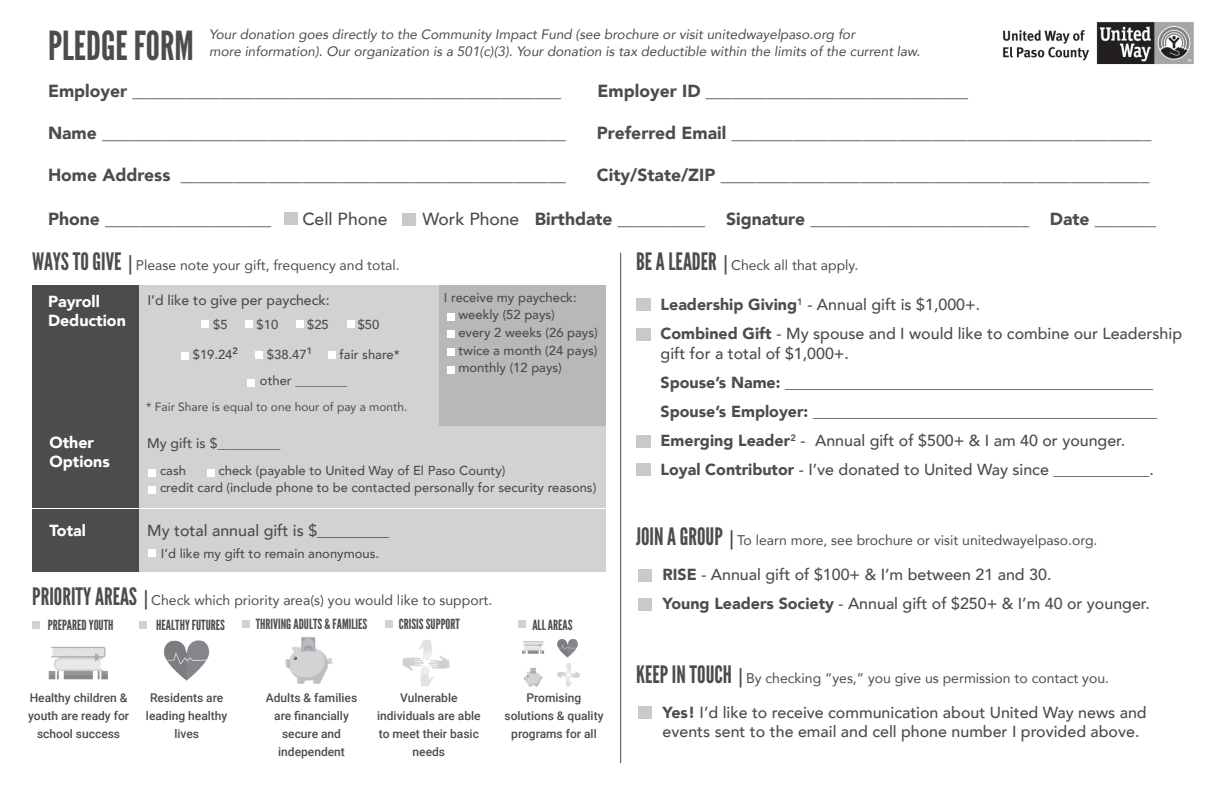
<style>
.page{position:relative;width:1224px;height:792px;background:#fff}
.page>*{position:absolute;margin:0;border:0;box-sizing:border-box;transform-origin:0 0}
.t1{font:40px "League Gothic";color:#4b4c4d}
.t2{font:900 17.6px "Avenir";color:#4b4c4d}
.t3{font:500 17.6px "Avenir";color:#4b4c4d}
.t4{font:500 16px/29.2px "Avenir";color:#4b4c4d}
.t5{font:900 16px/29.2px "Avenir";color:#4b4c4d}
.t6{font:900 16px/19.2px "Avenir";color:#fff}
.t7{font:14px "Avenir";color:#4b4c4d}
.t8{font:14px "League Gothic";color:#4b4c4d}
.t9{font:500 14px "Avenir";color:#4b4c4d}
.t10{font:italic 13.6px/16.4px "Avenir";color:#4b4c4d}
.t11{font:500 13px/17.6px "Avenir";color:#4b4c4d}
.t12{font:500 12px/18px "Roboto";color:#4b4c4d;text-align:center}
.t13{font:12px "Avenir";color:#4b4c4d}
.s1{font-weight:500}
.s2{font-family:"League Gothic";font-size:24px}
.s3{font-family:"League Gothic";font-size:18px}
.s4{font-weight:900}
</style>
<div class="page">
<img style="left:1003px;top:22px;width:191px;height:42px">
<hr style="left:620px;top:253px;width:1px;height:510px;background:#4b4c4d">
<div style="left:638px;top:598px;width:14px;height:13px;background:#c9c9c9"></div>
<div style="left:638px;top:569px;width:14px;height:13px;background:#c9c9c9"></div>
<div style="left:638px;top:706px;width:14px;height:13px;background:#c9c9c9"></div>
<div style="left:636px;top:298px;width:14px;height:13px;background:#c9c9c9"></div>
<div style="left:636px;top:328px;width:14px;height:13px;background:#c9c9c9"></div>
<div style="left:636px;top:435px;width:14px;height:13px;background:#c9c9c9"></div>
<div style="left:636px;top:463px;width:14px;height:13px;background:#c9c9c9"></div>
<div style="left:138px;top:286px;width:301px;height:140px;background:#d2d2d3"></div>
<div style="left:32px;top:286px;width:106px;height:140px;background:#4b4c4d"></div>
<div style="left:439px;top:286px;width:166px;height:140px;background:#b7b8b8"></div>
<div style="left:447px;top:313px;width:7px;height:7px;background:#fff"></div>
<div style="left:202px;top:320px;width:7px;height:7px;background:#fff"></div>
<div style="left:245px;top:320px;width:8px;height:7px;background:#fff"></div>
<div style="left:296px;top:320px;width:8px;height:7px;background:#fff"></div>
<div style="left:348px;top:320px;width:7px;height:7px;background:#fff"></div>
<div style="left:447px;top:331px;width:7px;height:7px;background:#fff"></div>
<div style="left:447px;top:348px;width:7px;height:7px;background:#fff"></div>
<div style="left:447px;top:366px;width:7px;height:7px;background:#fff"></div>
<div style="left:135px;top:427px;width:470px;height:81px;background:#d2d2d3"></div>
<div style="left:135px;top:509px;width:470px;height:62px;background:#d2d2d3"></div>
<div style="left:32px;top:427px;width:106px;height:81px;background:#4b4c4d"></div>
<div style="left:32px;top:509px;width:106px;height:62px;background:#4b4c4d"></div>
<div style="left:255px;top:352px;width:7px;height:7px;background:#fff"></div>
<div style="left:247px;top:380px;width:8px;height:7px;background:#fff"></div>
<div style="left:328px;top:352px;width:8px;height:7px;background:#fff"></div>
<div style="left:181px;top:352px;width:8px;height:7px;background:#fff"></div>
<div style="left:148px;top:469px;width:8px;height:7px;background:#fff"></div>
<div style="left:148px;top:487px;width:8px;height:7px;background:#fff"></div>
<div style="left:148px;top:549px;width:8px;height:7px;background:#fff"></div>
<div style="left:32px;top:622px;width:8px;height:7px;background:#d2d2d3"></div>
<div style="left:518px;top:621px;width:8px;height:7px;background:#d2d2d3"></div>
<div style="left:385px;top:620px;width:8px;height:7px;background:#d2d2d3"></div>
<div style="left:242px;top:620px;width:8px;height:7px;background:#d2d2d3"></div>
<div style="left:140px;top:622px;width:7px;height:7px;background:#d2d2d3"></div>
<div style="left:207px;top:469px;width:7px;height:7px;background:#fff"></div>
<div style="left:284px;top:212px;width:14px;height:13px;background:#c9c9c9"></div>
<div style="left:402px;top:213px;width:14px;height:13px;background:#c9c9c9"></div>
<img style="left:48px;top:646px;width:60px;height:34px">
<img style="left:163px;top:640px;width:47px;height:41px">
<img style="left:285px;top:637px;width:48px;height:47px">
<img style="left:403px;top:640px;width:47px;height:46px">
<img style="left:522px;top:641px;width:23px;height:13px">
<img style="left:557px;top:639px;width:21px;height:19px">
<img style="left:524px;top:667px;width:19px;height:20px">
<img style="left:557px;top:663px;width:23px;height:23px">
<h1 class="t1" style="left:48px;top:22px;width:147px">PLEDGE FORM</h1>
<p class="t10" style="left:209px;top:26px;width:713px">Your donation goes directly to the Community Impact Fund (see brochure or visit unitedwayelpaso.org for<br>more information). Our organization is a 501(c)(3). Your donation is tax deductible within the limits of the current law.</p>
<p class="t2" style="left:48px;top:75px;width:515px">Employer _________________________________________________</p>
<p class="t2" style="left:598px;top:75px;width:372px">Employer ID ______________________________</p>
<p class="t2" style="left:48px;top:117px;width:519px">Name _____________________________________________________</p>
<p class="t2" style="left:597px;top:117px;width:556px">Preferred Email ________________________________________________</p>
<p class="t2" style="left:48px;top:159px;width:519px">Home Address ____________________________________________</p>
<p class="t2" style="left:597px;top:159px;width:554px">City/State/ZIP _________________________________________________</p>
<p class="t2" style="left:48px;top:203px;width:225px">Phone ___________________</p>
<p class="t3" style="left:302px;top:203px;width:87px">Cell Phone</p>
<p class="t2" style="left:423px;top:203px;width:735px"><span class="s1">Work Phone</span> Birthdate __________ Signature _________________________ Date _______</p>
<p class="t7" style="left:32px;top:254px;width:369px"><span class="s2">WAYS TO GIVE</span> <span class="s3">|</span> Please note your gift, frequency and total.</p>
<p class="t7" style="left:636px;top:254px;width:224px"><span class="s2">BE A LEADER</span> <span class="s3">|</span> Check all that apply.</p>
<p class="t6" style="left:48px;top:291px;width:79px">Payroll<br>Deduction</p>
<p class="t9" style="left:147px;top:288px;width:184px">I’d like to give per paycheck:</p>
<p class="t11" style="left:458px;top:288px;width:141px;text-indent:-14px">I receive my paycheck: weekly (52 pays)<br>every 2 weeks (26 pays) twice a month (24 pays) monthly (12 pays)</p>
<p class="t11" style="left:213px;top:315px;width:16px">$5</p>
<p class="t11" style="left:257px;top:315px;width:23px">$10</p>
<p class="t11" style="left:307px;top:315px;width:23px">$25</p>
<p class="t11" style="left:358px;top:315px;width:23px">$50</p>
<p class="t11" style="left:193px;top:345px;width:47px">$19.24<sup>2</sup></p>
<p class="t11" style="left:267px;top:345px;width:47px">$38.47<sup>1</sup></p>
<p class="t11" style="left:260px;top:341px;width:141px;line-height:26px;text-indent:80px">fair share* other ________</p>
<p class="t13" style="left:146px;top:397px;width:263px">* Fair Share is equal to one hour of pay a month.</p>
<p class="t6" style="left:49px;top:432px;width:62px">Other<br>Options</p>
<p class="t6" style="left:50px;top:520px;width:38px">Total</p>
<p class="t9" style="left:147px;top:431px;width:135px">My gift is $_________</p>
<p class="t11" style="left:160px;top:461px;width:438px;text-indent:59px">check (payable to United Way of El Paso County)<br>credit card (include phone to be contacted personally for security reasons)</p>
<p class="t11" style="left:160px;top:461px;width:28px">cash</p>
<p class="t4" style="left:147px;top:515px;width:244px">My total annual gift is $_________</p>
<p class="t11" style="left:161px;top:544px;width:220px">I’d like my gift to remain anonymous.</p>
<p class="t7" style="left:32px;top:588px;width:462px"><span class="s2">PRIORITY AREAS</span> <span class="s3">|</span> Check which priority area(s) you would like to support.</p>
<p class="t8" style="left:48px;top:617px;width:67px">PREPARED YOUTH</p>
<p class="t8" style="left:399px;top:616px;width:63px">CRISIS SUPPORT</p>
<p class="t8" style="left:256px;top:616px;width:113px">THRIVING ADULTS &amp; FAMILIES</p>
<p class="t8" style="left:156px;top:617px;width:70px">HEALTHY FUTURES</p>
<p class="t8" style="left:532px;top:616px;width:42px">ALL AREAS</p>
<p class="t12" style="left:28px;top:689px;width:102px">Healthy children &amp; youth are ready for school success</p>
<p class="t12" style="left:146px;top:689px;width:83px">Residents are leading healthy lives</p>
<p class="t12" style="left:266px;top:689px;width:93px">Adults &amp; families are financially secure and independent</p>
<p class="t12" style="left:377px;top:689px;width:105px">Vulnerable individuals are able to meet their basic needs</p>
<p class="t12" style="left:504px;top:688px;width:101px">Promising solutions &amp; quality programs for all</p>
<p class="t4" style="left:661px;top:289px;width:523px"><span class="s4">Leadership Giving</span><sup>1</sup> - Annual gift is $1,000+.<br><span class="s4">Combined Gift</span> - My spouse and I would like to combine our Leadership</p>
<p class="t4" style="left:661px;top:338px;width:190px">gift for a total of $1,000+.</p>
<p class="t5" style="left:661px;top:367px;width:498px">Spouse’s Name: ______________________________________________ Spouse’s Employer: ___________________________________________ Emerging Leader<sup>2</sup> <span class="s1">- Annual gift of $500+ &amp; I am 40 or younger.<br></span>Loyal Contributor <span class="s1">- I’ve donated to United Way since ____________.</span></p>
<p class="t7" style="left:636px;top:529px;width:463px"><span class="s2">JOIN A GROUP</span> <span class="s3">|</span> To learn more, see brochure or visit unitedwayelpaso.org.</p>
<p class="t4" style="left:663px;top:559px;width:489px"><span class="s4">RISE</span> - Annual gift of $100+ &amp; I’m between 21 and 30.<br><span class="s4">Young Leaders Society</span> - Annual gift of $250+ &amp; I’m 40 or younger.</p>
<p class="t7" style="left:636px;top:667px;width:475px"><span class="s2">KEEP IN TOUCH</span> <span class="s3">|</span> By checking “yes,” you give us permission to contact you.</p>
<p class="t4" style="left:663px;top:702px;width:486px;line-height:19.2px"><span class="s4">Yes!</span> I’d like to receive communication about United Way news and events sent to the email and cell phone number I provided above.</p>
</div>
